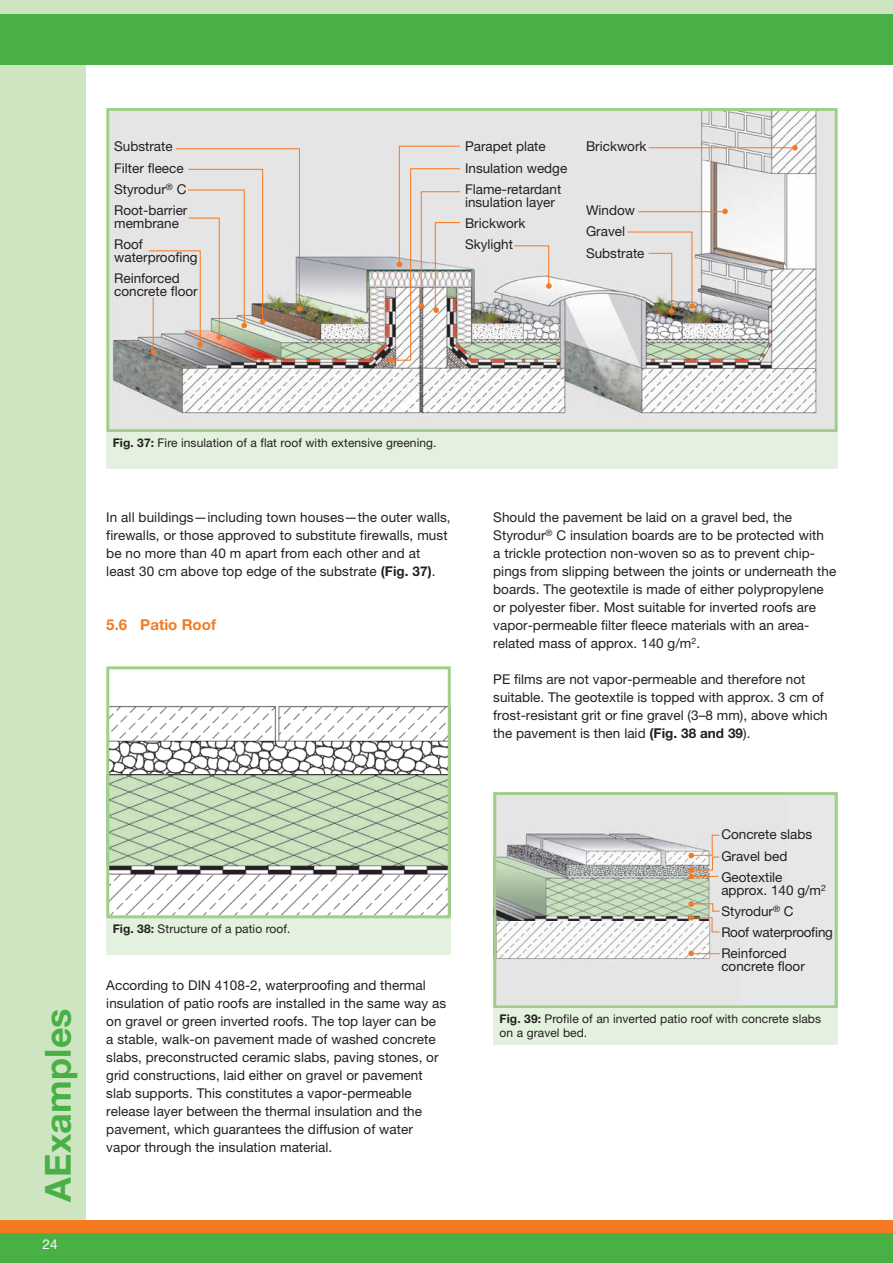
<style>
.page{position:relative;width:893px;height:1263px;background:#fff}
.page>*{position:absolute;margin:0;border:0;box-sizing:border-box;transform-origin:0 0}
.t1{font:700 36px "Helvetica Neue";letter-spacing:.005em;color:#49b045}
.t2{font:700 15px "Helvetica Neue";letter-spacing:.005em;color:#f47921}
.t3{font:13.5px/18px "Helvetica Neue";color:#231f20}
.t4{font:13.5px "Helvetica Neue";color:#fff}
.t5{font:12px/13.5px "Helvetica Neue";letter-spacing:.005em;color:#231f20}
.s1{font-weight:700}
</style>
<div class="page">
<img style="left:110px;top:705px;width:337px;height:209px">
<img style="left:110px;top:775px;width:337px;height:90px">
<img style="left:110px;top:112px;width:724px;height:316px">
<div style="left:0;top:0;width:85px;height:1263px;background:#cde5c1"></div>
<div style="left:0;top:1221px;width:893px;height:42px;background:#f47921"></div>
<div style="left:0;top:1233px;width:893px;height:30px;background:#49b045"></div>
<div style="left:0;top:0;width:893px;height:64px;background:#49b045"></div>
<div style="left:0;top:0;width:893px;height:13px;background:#cde5c1"></div>
<div style="left:106px;top:108px;width:732px;height:324px;border:3px solid #9fd08a"></div>
<div style="left:106px;top:432px;width:732px;height:36px;background:#e4f1de"></div>
<div style="left:106px;top:918px;width:345px;height:36px;background:#e4f1de"></div>
<svg style="left:493px;top:792px;width:345px;height:216px;background:#d7dcd7"></svg>
<div style="left:493px;top:1008px;width:345px;height:36px;background:#e4f1de"></div>
<svg style="left:722px;top:209px;width:6px;height:5px"></svg>
<svg style="left:792px;top:145px;width:6px;height:6px"></svg>
<svg style="left:388px;top:145px;width:73px;height:218px"></svg>
<svg style="left:514px;top:245px;width:38px;height:44px"></svg>
<svg style="left:627px;top:231px;width:68px;height:83px;background:#d9d3ce"></svg>
<hr style="left:638px;top:211px;width:85px;height:1px;background:#f47921">
<hr style="left:648px;top:147px;width:147px;height:1px;background:#f47921">
<svg style="left:688px;top:834px;width:32px;height:45px"></svg>
<svg style="left:688px;top:951px;width:32px;height:5px"></svg>
<svg style="left:688px;top:901px;width:32px;height:32px"></svg>
<svg style="left:148px;top:148px;width:154px;height:207px;background:#dbd7d3"></svg>
<hr style="left:153px;top:298px;width:1px;height:54px;background:#f47921">
<div style="left:106px;top:666px;width:345px;height:252px;border:3px solid #9fd08a"></div>
<p class="t3" style="left:114px;top:136px;width:75px;line-height:21.3px">Substrate<br>Filter fleece<br>Styrodur<sup>®</sup> C<br>Root-barrier</p>
<p class="t3" style="left:114px;top:212px;width:66px;line-height:21.3px">membrane<br>Roof</p>
<p class="t3" style="left:114px;top:246px;width:85px;line-height:21.3px">waterproofing<br>Reinforced</p>
<p class="t3" style="left:114px;top:282px;width:85px">concrete floor</p>
<p class="t3" style="left:465px;top:136px;width:104px;line-height:21.3px">Parapet plate<br>Insulation wedge<br>Flame-retardant</p>
<p class="t3" style="left:465px;top:191px;width:92px;line-height:21.3px">insulation layer<br>Brickwork<br>Skylight</p>
<p class="t3" style="left:586px;top:137px;width:62px">Brickwork</p>
<p class="t3" style="left:586px;top:200px;width:60px;line-height:21.3px">Window<br>Gravel<br>Substrate</p>
<p class="t5" style="left:113px;top:436px;width:325px"><span class="s1">Fig. 37:</span> Fire insulation of a flat roof with extensive greening.</p>
<p class="t3" style="left:106px;top:508px;width:346px">In all buildings—including town houses—the outer walls, firewalls, or those approved to substitute firewalls, must be no more than 40 m apart from each other and at least 30 cm above top edge of the substrate <span class="s1">(Fig. 37)</span>.</p>
<p class="t2" style="left:106px;top:615px;width:111px">5.6 Patio Roof</p>
<h1 class="t1" style="left:36px;top:1202px;width:195px;rotate:-90deg">AExamples</h1>
<p class="t4" style="left:43px;top:1236px;width:17px">24</p>
<p class="t5" style="left:113px;top:922px;width:179px"><span class="s1">Fig. 38:</span> Structure of a patio roof.</p>
<p class="t3" style="left:106px;top:976px;width:341px">According to DIN 4108-2, waterproofing and thermal insulation of patio roofs are installed in the same way as on gravel or green inverted roofs. The top layer can be a stable, walk-on pavement made of washed concrete slabs, preconstructed ceramic slabs, paving stones, or grid constructions, laid either on gravel or pavement slab supports. This constitutes a vapor-permeable release layer between the thermal insulation and the pavement, which guarantees the diffusion of water vapor through the insulation material.</p>
<p class="t3" style="left:493px;top:508px;width:345px">Should the pavement be laid on a gravel bed, the Styrodur<sup>®</sup> C insulation boards are to be protected with<br>a trickle protection non-woven so as to prevent chip&shy;pings from slipping between the joints or underneath the boards. The geotextile is made of either polypropylene or polyester fiber. Most suitable for inverted roofs are vapor-permeable filter fleece materials with an area&shy;related mass of approx. 140 g/m<sup>2</sup>.</p>
<p class="t3" style="left:493px;top:670px;width:336px">PE films are not vapor-permeable and therefore not suitable. The geotextile is topped with approx. 3 cm of frost-resistant grit or fine gravel (3–8 mm), above which the pavement is then laid <span class="s1">(Fig. 38 and 39</span>).</p>
<p class="t3" style="left:721px;top:824px;width:92px;line-height:21.3px">Concrete slabs<br>Gravel bed<br>Geotextile</p>
<p class="t3" style="left:721px;top:879px;width:113px;line-height:21.3px">approx. 140 g/m<sup>2<br></sup>Styrodur<sup>®</sup> C<br>Roof waterproofing<br>Reinforced</p>
<p class="t3" style="left:721px;top:957px;width:85px">concrete floor</p>
<p class="t5" style="left:500px;top:1012px;width:323px"><span class="s1">Fig. 39:</span> Profile of an inverted patio roof with concrete slabs on a gravel bed.</p>
</div>
